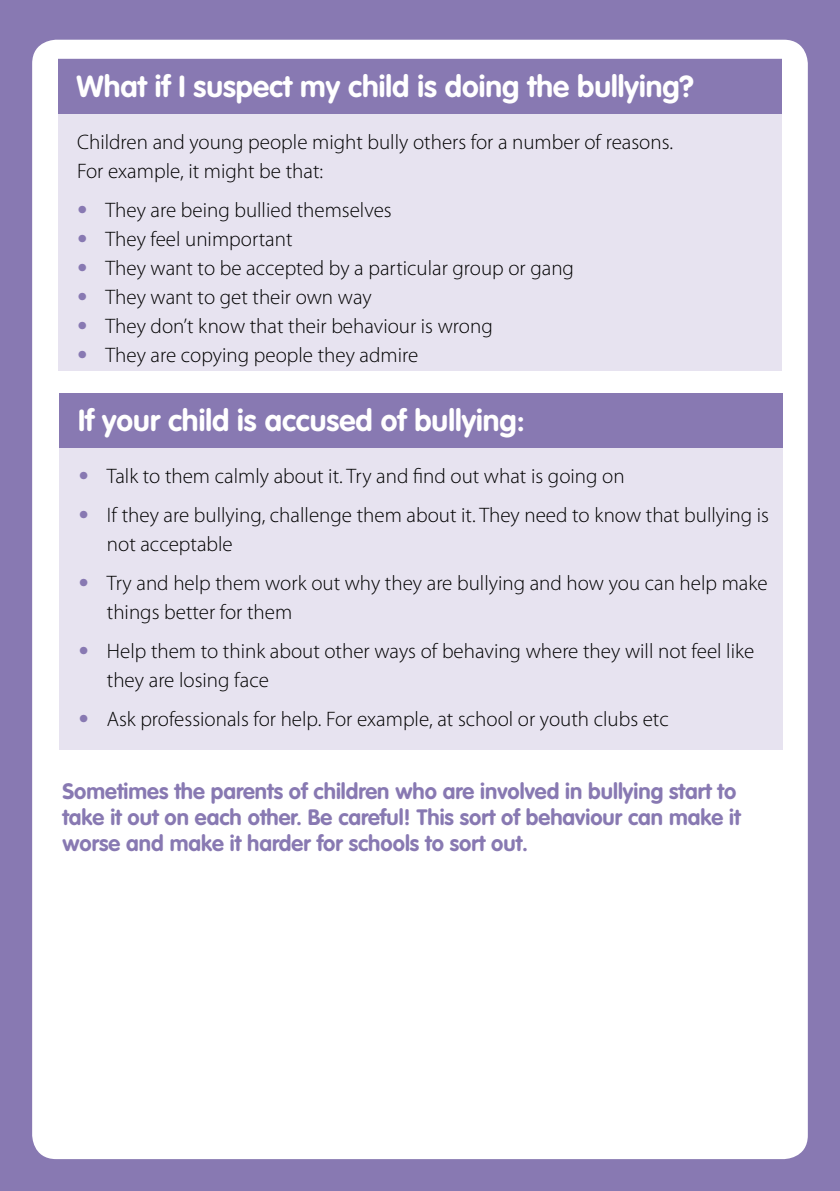
<style>
.page{position:relative;width:840px;height:1191px;background:#fff}
.page>*{position:absolute;margin:0;border:0;box-sizing:border-box;transform-origin:0 0}
.t1{font:700 30px "VAG Rounded";color:#fff}
.t2{font:700 22px/26px "VAG Rounded";color:#8879b2}
.t3{font:300 21px/29px "Myriad Pro";color:#000}
.s1{font-family:"VAG Rounded";font-weight:700;color:#8879b2}
</style>
<div class="page">
<div style="left:0;top:0;width:839px;height:1191px;background:#8879b2"></div>
<hr style="left:839px;top:0;width:1px;height:1191px;background:#8879b2">
<div style="left:32px;top:40px;width:775px;height:1119px;background:#fff;border-radius:24px"></div>
<div style="left:58px;top:58px;width:723px;height:313px;background:#e7e3f0"></div>
<div style="left:58px;top:60px;width:723px;height:54px;background:#8879b2"></div>
<div style="left:60px;top:393px;width:722px;height:356px;background:#e7e3f0"></div>
<div style="left:60px;top:393px;width:722px;height:55px;background:#8879b2"></div>
<h1 class="t1" style="left:77px;top:69px;width:618px">What if I suspect my child is doing the bullying?</h1>
<p class="t3" style="left:77px;top:127px;width:597px">Children and young people might bully others for a number of reasons.<br>For example, it might be that:</p>
<p class="t3" style="left:77px;top:195px;width:316px"><span class="s1">•</span> They are being bullied themselves</p>
<p class="t3" style="left:77px;top:224px;width:217px"><span class="s1">•</span> They feel unimportant</p>
<p class="t3" style="left:77px;top:253px;width:498px"><span class="s1">•</span> They want to be accepted by a particular group or gang</p>
<p class="t3" style="left:77px;top:282px;width:296px"><span class="s1">•</span> They want to get their own way</p>
<p class="t3" style="left:77px;top:311px;width:417px"><span class="s1">•</span> They don’t know that their behaviour is wrong</p>
<p class="t3" style="left:77px;top:340px;width:342px"><span class="s1">•</span> They are copying people they admire</p>
<h1 class="t1" style="left:78px;top:403px;width:448px">If your child is accused of bullying:</h1>
<p class="t3" style="left:78px;top:461px;width:547px"><span class="s1">•</span> Talk to them calmly about it. Try and find out what is going on</p>
<p class="t3" style="left:107px;top:500px;width:663px;text-indent:-28px"><span class="s1">•</span> If they are bullying, challenge them about it. They need to know that bullying is not acceptable</p>
<p class="t3" style="left:107px;top:568px;width:662px;text-indent:-28px"><span class="s1">•</span> Try and help them work out why they are bullying and how you can help make things better for them</p>
<p class="t3" style="left:107px;top:636px;width:648px;text-indent:-28px"><span class="s1">•</span> Help them to think about other ways of behaving where they will not feel like they are losing face</p>
<p class="t3" style="left:78px;top:704px;width:591px"><span class="s1">•</span> Ask professionals for help. For example, at school or youth clubs etc</p>
<p class="t2" style="left:62px;top:778px;width:679px">Sometimes the parents of children who are involved in bullying start to take it out on each other. Be careful! This sort of behaviour can make it worse and make it harder for schools to sort out.</p>
</div>
